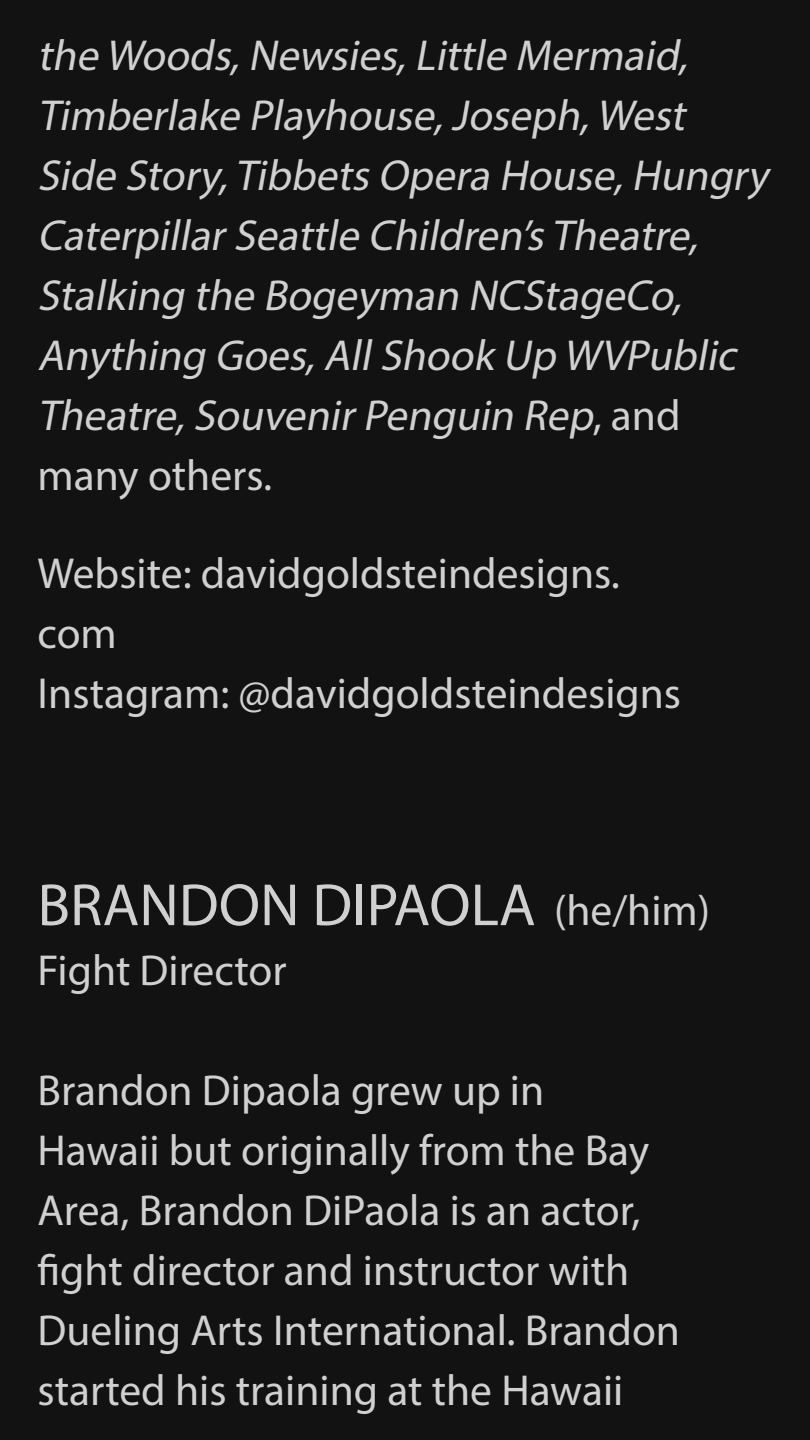
<style>
.page{position:relative;width:810px;height:1440px;background:#121212}
.page>*{position:absolute;margin:0;border:0;box-sizing:border-box;transform-origin:0 0}
.Headline{font:60px "Myriad Pro";color:#fff}
.Headline-2{font:43.5px/60px "Myriad Pro";color:#fff}
.Headline-3{font:italic 43.5px/60px "Myriad Pro";color:#fff}
.s1{font-style:normal}
.s2{font-size:43.5px}
</style>
<div class="page">
<p class="Headline-3" style="left:38px;top:25px;width:741px">the Woods,Newsies,Little Mermaid, Timberlake Playhouse,Joseph,West Side Story,Tibbets Opera House,Hungry CaterpillarSeattle Children’s Theatre, Stalking the Bogeyman NCStageCo, Anything Goes,AllShook Up WVPublic Theatre,SouvenirPenguin Rep<span class="s1">, a n d many others.</span></p>
<p class="Headline-2" style="left:38px;top:542px;width:645px">Website: davidgoldsteindesigns. com<br>Instagram: @davidgoldsteindesigns</p>
<p class="Headline" style="left:38px;top:868px;width:674px">BRANDON DIPAOLA <span class="s2">(he/him)</span></p>
<p class="Headline-2" style="left:38px;top:940px;width:251px">Fight Director</p>
<p class="Headline-2" style="left:38px;top:1060px;width:644px">Brandon Dipaola grew up in<br>Hawaii but originally from the Bay Area, Brandon DiPaola is an actor, fight director and instructor with Dueling Arts International. Brandon started his training at the Hawaii</p>
</div>
